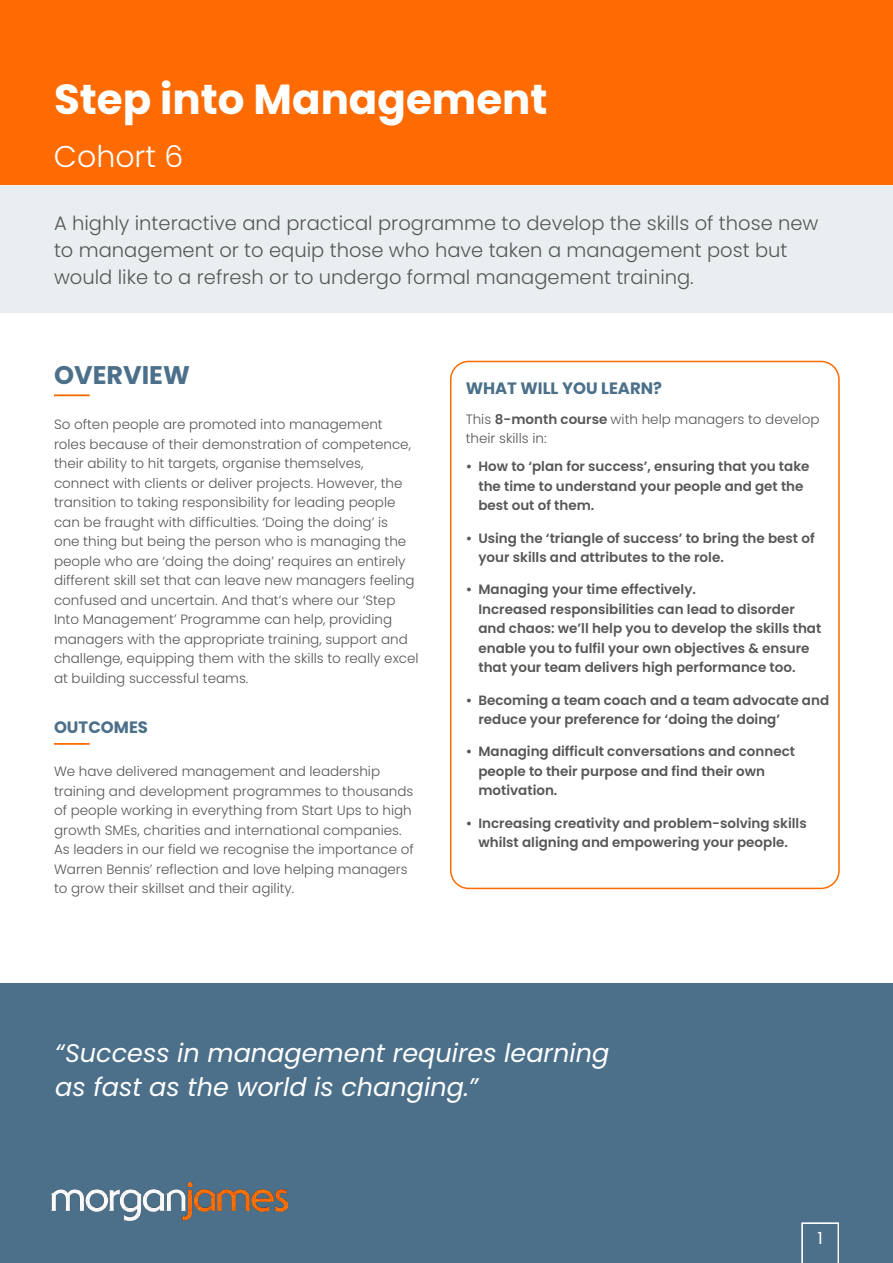
<style>
.page{position:relative;width:893px;height:1263px;background:#fff}
.page>*{position:absolute;margin:0;border:0;box-sizing:border-box;transform-origin:0 0}
.t1{font:700 42px "Poppins";color:#fff}
.t2{font:300 30px "Poppins";color:#fff}
.t3{font:italic 25.5px/34.5px "Poppins";color:#fff}
.t4{font:700 25.5px "Poppins";color:#4c708a}
.t5{font:300 19.5px/27px "Poppins";color:#575756}
.t6{font:16.65px "Poppins";color:#fff}
.t7{font:700 16.5px "Poppins";color:#4c708a}
.t8{font:300 13.5px/19.5px "Poppins";color:#575756}
.t9{font:600 13.5px/19.5px "Poppins";color:#575756}
.s1{font-weight:600}
</style>
<div class="page">
<div style="left:0;top:167px;width:893px;height:146px;background:#e9eef1"></div>
<div style="left:0;top:0;width:893px;height:185px;background:#fe6b03"></div>
<div style="left:450px;top:361px;width:390px;height:528px;border:2px solid #fe6b03;border-radius:18px"></div>
<hr style="left:54px;top:394px;width:36px;height:2px;background:#fe6b03">
<hr style="left:54px;top:743px;width:36px;height:2px;background:#fe6b03">
<div style="left:0;top:983px;width:893px;height:280px;background:#4c708a"></div>
<svg style="left:801px;top:1222px;width:38px;height:41px"></svg>
<img style="left:52px;top:1182px;width:235px;height:38px">
<h1 class="t1" style="left:54px;top:75px;width:495px">Step into Management</h1>
<h2 class="t2" style="left:54px;top:139px;width:131px">Cohort 6</h2>
<h3 class="t5" style="left:54px;top:210px;width:766px">A highly interactive and practical programme to develop the skills of those new to management or to equip those who have taken a management post but would like to a refresh or to undergo formal management training.</h3>
<h3 class="t4" style="left:54px;top:360px;width:137px">OVERVIEW</h3>
<p class="t8" style="left:54px;top:415px;width:366px">So often people are promoted into management<br>roles because of their demonstration of competence, their ability to hit targets, organise themselves, connect with clients or deliver projects. However, the transition to taking responsibility for leading people can be fraught with difficulties. ‘Doing the doing’ is<br>one thing but being the person who is managing the people who are ‘doing the doing’ requires an entirely different skill set that can leave new managers feeling confused and uncertain. And that’s where our ‘Step Into Management’ Programme can help, providing managers with the appropriate training, support and challenge, equipping them with the skills to really excel at building successful teams.</p>
<p class="t7" style="left:54px;top:718px;width:96px">OUTCOMES</p>
<p class="t8" style="left:54px;top:762px;width:361px">We have delivered management and leadership training and development programmes to thousands of people working in everything from Start Ups to high growth SMEs, charities and international companies.<br>As leaders in our field we recognise the importance of Warren Bennis’ reflection and love helping managers to grow their skillset and their agility.</p>
<p class="t7" style="left:466px;top:379px;width:198px">WHAT WILL YOU LEARN?</p>
<p class="t8" style="left:466px;top:409px;width:355px">This <span class="s1">8-month course</span> with help managers to develop their skills in:</p>
<p class="t9" style="left:478px;top:457px;width:333px;text-indent:-13px">• How to ‘plan for success’, ensuring that you take the time to understand your people and get the best out of them.</p>
<p class="t9" style="left:478px;top:528px;width:338px;text-indent:-13px">• Using the ‘triangle of success’ to bring the best of your skills and attributes to the role.</p>
<p class="t9" style="left:478px;top:580px;width:344px;text-indent:-13px">• Managing your time effectively.<br>Increased responsibilities can lead to disorder and chaos: we’ll help you to develop the skills that enable you to fulfil your own objectives &amp; ensure that your team delivers high performance too.</p>
<p class="t9" style="left:478px;top:690px;width:352px;text-indent:-13px">• Becoming a team coach and a team advocate and reduce your preference for ‘doing the doing’</p>
<p class="t9" style="left:478px;top:742px;width:318px;text-indent:-13px">• Managing difficult conversations and connect people to their purpose and find their own motivation.</p>
<p class="t9" style="left:466px;top:813px;width:343px;text-align:center">• Increasing creativity and problem-solving skills whilst aligning and empowering your people.</p>
<h3 class="t3" style="left:55px;top:1035px;width:555px">“Success in management requires learning as fast as the world is changing.”</h3>
<p class="t6" style="left:818px;top:1229px;width:7px">1</p>
</div>
